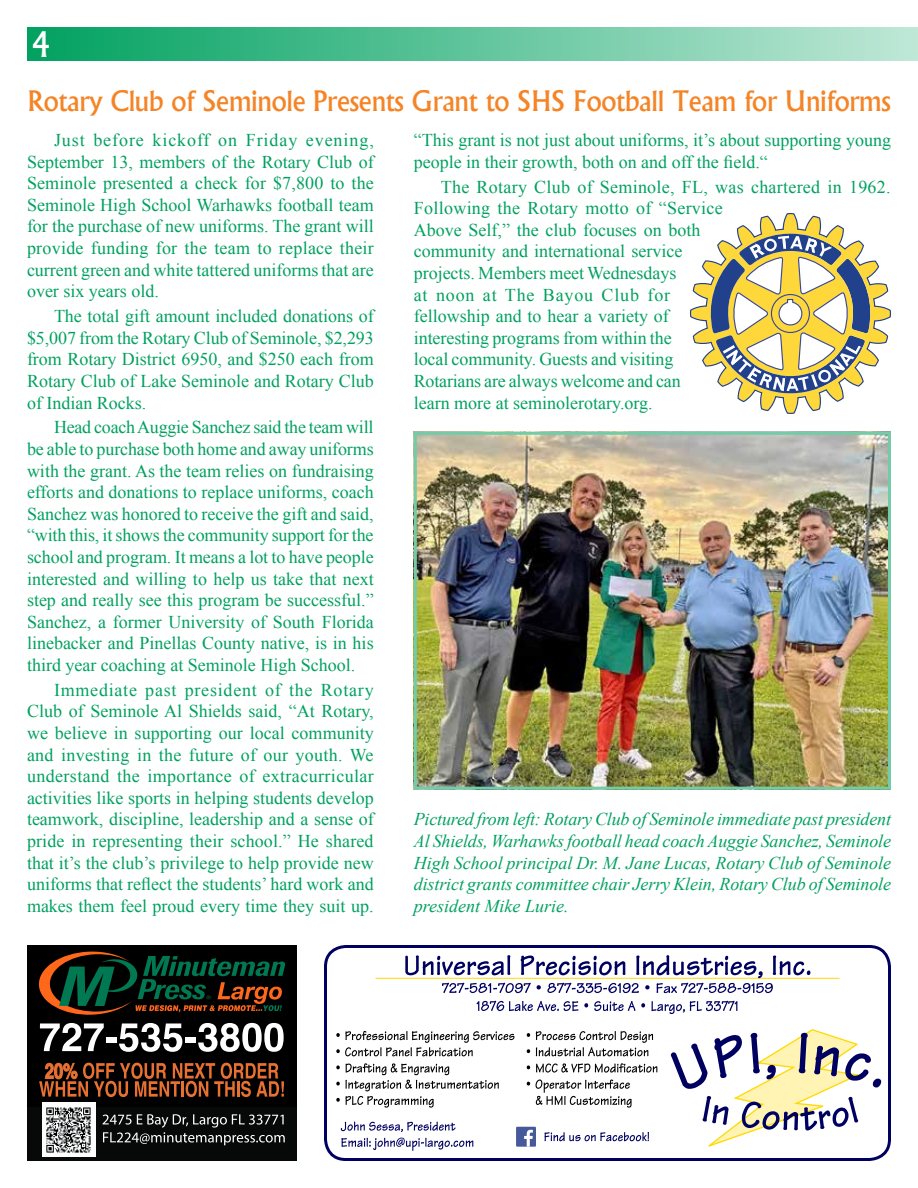
<style>
.page{position:relative;width:918px;height:1188px;background:#fff}
.page>*{position:absolute;margin:0;border:0;box-sizing:border-box;transform-origin:0 0}
.t1{font:500 33.6px "Albertus";color:#fff;scale:.9 1}
.t2{font:500 27px "Albertus";letter-spacing:-.01em;color:#f58426}
.t3{font:18px/21.6px "Times New Roman";color:#00a160;text-align:justify}
.t4{font:italic 18px/21.6px "Times New Roman";letter-spacing:-.005em;color:#00a160;text-align:justify}
</style>
<div class="page">
<div style="left:27px;top:27px;width:891px;height:34px;background:linear-gradient(to right,#01a161,#bfe8d7)"></div>
<img style="left:418px;top:436px;width:469px;height:350px">
<div style="left:414px;top:432px;width:477px;height:358px;border:3px solid #73cba7"></div>
<svg style="left:690px;top:213px;width:201px;height:201px"></svg>
<div style="left:324px;top:945px;width:567px;height:216px;border:3px solid #000061;border-radius:20px"></div>
<hr style="left:375px;top:978px;width:465px;height:1px;background:#ffda04">
<svg style="left:336px;top:1063px;width:163px;height:45px"></svg>
<svg style="left:336px;top:1031px;width:179px;height:25px"></svg>
<svg style="left:527px;top:1079px;width:105px;height:29px"></svg>
<svg style="left:527px;top:1063px;width:130px;height:10px"></svg>
<svg style="left:527px;top:1031px;width:126px;height:25px"></svg>
<svg style="left:671px;top:1029px;width:210px;height:118px"></svg>
<div style="left:516px;top:1127px;width:20px;height:20px;background:#46599a"></div>
<svg style="left:524px;top:1130px;width:9px;height:17px"></svg>
<svg style="left:477px;top:1001px;width:261px;height:13px"></svg>
<svg style="left:405px;top:955px;width:405px;height:38px"></svg>
<svg style="left:341px;top:1138px;width:132px;height:13px"></svg>
<svg style="left:341px;top:1122px;width:115px;height:10px"></svg>
<svg style="left:544px;top:1132px;width:105px;height:9px"></svg>
<div style="left:27px;top:945px;width:270px;height:216px;background:#070909"></div>
<div style="left:27px;top:945px;width:270px;height:162px;background:#000"></div>
<svg style="left:39px;top:952px;width:246px;height:63px"></svg>
<svg style="left:40px;top:1023px;width:64px;height:28px"></svg>
<div style="left:106px;top:1037px;width:11px;height:6px;background:#fff"></div>
<svg style="left:119px;top:1023px;width:63px;height:29px"></svg>
<div style="left:185px;top:1037px;width:11px;height:6px;background:#fff"></div>
<svg style="left:198px;top:1023px;width:86px;height:29px"></svg>
<svg style="left:39px;top:1063px;width:245px;height:34px"></svg>
<img style="left:42px;top:1102px;width:54px;height:54px">
<svg style="left:103px;top:1114px;width:182px;height:31px"></svg>
<h1 class="t1" style="left:31px;top:24px;width:23px">4</h1>
<h2 class="t2" style="left:27px;top:85px;width:866px">Rotary Club of Seminole Presents Grant to SHS Football Team for Uniforms</h2>
<p class="t3" style="left:27px;top:129px;width:348px;text-indent:27px">Just before kickoff on Friday evening, September 13, members of the Rotary Club of Seminole presented a check for $7,800 to the Seminole High School Warhawks football team for the purchase of new uniforms. The grant will provide funding for the team to replace their current green and white tattered uniforms that are over six years old.</p>
<p class="t3" style="left:27px;top:305px;width:348px;text-indent:27px">The total gift amount included donations of $5,007 from the Rotary Club of Seminole, $2,293 from Rotary District 6950, and $250 each from Rotary Club of Lake Seminole and Rotary Club of Indian Rocks.</p>
<p class="t3" style="left:27px;top:416px;width:348px;text-indent:27px">Head coach Auggie Sanchez said the team will be able to purchase both home and away uniforms with the grant. As the team relies on fundraising efforts and donations to replace uniforms, coach Sanchez was honored to receive the gift and said, “with this, it shows the community support for the school and program. It means a lot to have people interested and willing to help us take that next step and really see this program be successful.” Sanchez, a former University of South Florida linebacker and Pinellas County native, is in his third year coaching at Seminole High School.</p>
<p class="t3" style="left:27px;top:679px;width:348px;text-indent:27px">Immediate past president of the Rotary Club of Seminole Al Shields said, “At Rotary, we believe in supporting our local community and investing in the future of our youth. We understand the importance of extracurricular activities like sports in helping students develop teamwork, discipline, leadership and a sense of pride in representing their school.” He shared that it’s the club’s privilege to help provide new uniforms that reflect the students’ hard work and makes them feel proud every time they suit up.</p>
<p class="t3" style="left:414px;top:129px;width:479px">“This grant is not just about uniforms, it’s about supporting young people in their growth, both on and off the field.“</p>
<p class="t3" style="left:414px;top:175px;width:478px;text-align:left;text-indent:27px">The Rotary Club of Seminole, FL, was chartered in 1962.<br>Following the Rotary motto of “Service<br>Above Self,” the club focuses on both<br>community and international service<br>projects. Members meet Wednesdays<br>at noon at The Bayou Club for<br>fellowship and to hear a variety of<br>interesting programs from within the<br>local community. Guests and visiting<br>Rotarians are always welcome and can<br>learn more at seminolerotary.org.</p>
<p class="t4" style="left:414px;top:808px;width:479px">Pictured from left: Rotary Club of Seminole immediate past president Al Shields, Warhawks football head coach Auggie Sanchez, Seminole High School principal Dr. M. Jane Lucas, Rotary Club of Seminole district grants committee chair Jerry Klein, Rotary Club of Seminole president Mike Lurie.</p>
</div>
